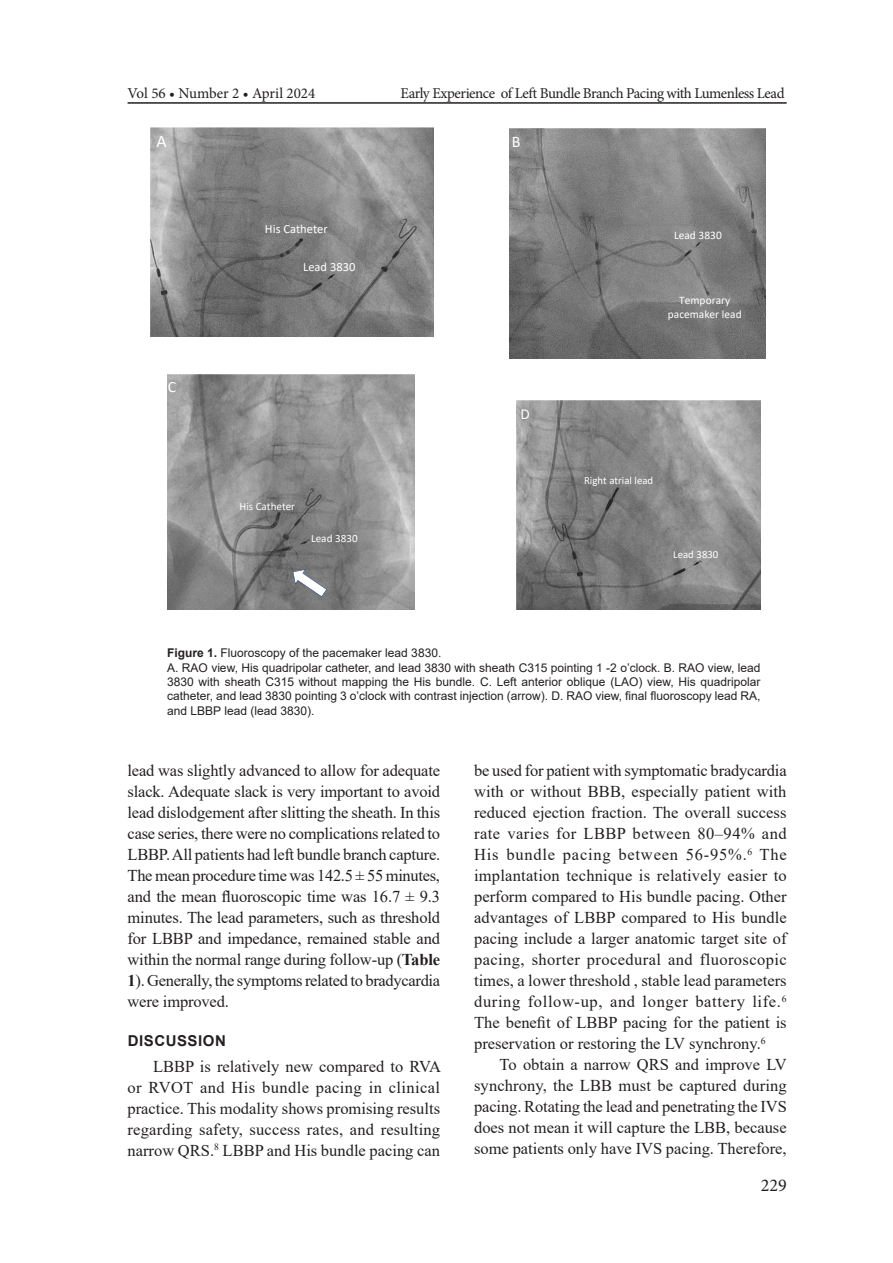
<style>
.page{position:relative;width:893px;height:1263px;background:#fff}
.page>*{position:absolute;margin:0;border:0;box-sizing:border-box;transform-origin:0 0}
.t1{font:18px "Minion Pro";color:#231f20}
.t2{font:17.7px "Calibri";color:#fff}
.Para{font:16.5px/21px "Times New Roman";color:#231f20;text-align:justify}
.t3{font:16.2px "Calibri";color:#fff}
.t4{font:15.6px "Calibri";color:#fff}
.t5{font:15.3px "Calibri";color:#fff}
.t6{font:15px "Minion Pro";letter-spacing:-.03em;color:#231f20}
.t7{font:15px "Minion Pro";color:#231f20}
.Judul_paragraf_cap{font:700 15px "Arial";letter-spacing:.035em;color:#231f20}
.t8{font:12.6px "Calibri";color:#fff}
.Keterangan_gambar{font:12px/14.4px "Arial";color:#231f20;text-align:justify}
.t9{font:11.55px/14.1px "Calibri";color:#fff;text-align:center}
.t10{font:11.1px "Calibri";color:#fff}
.t11{font:10.8px "Calibri";color:#fff}
.s1{font-weight:700}
</style>
<div class="page">
<hr style="left:128px;top:102px;width:659px;height:2px;background:#231f20">
<img style="left:151px;top:128px;width:283px;height:209px">
<img style="left:152px;top:130px;width:18px;height:21px">
<img style="left:260px;top:221px;width:83px;height:14px">
<img style="left:298px;top:258px;width:65px;height:15px">
<img style="left:509px;top:128px;width:257px;height:231px">
<img style="left:509px;top:131px;width:17px;height:19px">
<img style="left:670px;top:227px;width:59px;height:14px">
<img style="left:660px;top:293px;width:90px;height:28px">
<img style="left:167px;top:374px;width:248px;height:236px">
<img style="left:167px;top:377px;width:14px;height:18px">
<img style="left:235px;top:499px;width:77px;height:16px">
<img style="left:307px;top:531px;width:66px;height:15px">
<svg style="left:293px;top:569px;width:34px;height:28px"></svg>
<img style="left:516px;top:400px;width:245px;height:210px">
<img style="left:517px;top:404px;width:17px;height:18px">
<img style="left:669px;top:548px;width:64px;height:15px">
<img style="left:580px;top:474px;width:82px;height:15px">
<p class="t7" style="left:128px;top:83px;width:189px">Vol 56 • Number 2 • April 2024</p>
<p class="t6" style="left:400px;top:83px;width:386px">Early Experience of Left Bundle Branch Pacing with Lumenless Lead</p>
<p class="t2" style="left:157px;top:129px;width:12px">A</p>
<p class="t4" style="left:168px;top:376px;width:10px">C</p>
<p class="t8" style="left:265px;top:220px;width:64px">His Catheter</p>
<p class="t8" style="left:303px;top:258px;width:54px">Lead 3830</p>
<p class="t10" style="left:239px;top:499px;width:57px">His Catheter</p>
<p class="t10" style="left:311px;top:531px;width:48px">Lead 3830</p>
<p class="t3" style="left:512px;top:130px;width:10px">B</p>
<p class="t5" style="left:521px;top:403px;width:11px">D</p>
<p class="t9" style="left:674px;top:227px;width:49px">Lead 3830</p>
<p class="t9" style="left:668px;top:293px;width:75px">Temporary pacemaker lead</p>
<p class="t11" style="left:584px;top:473px;width:71px">Right atrial lead</p>
<p class="t11" style="left:673px;top:547px;width:47px">Lead 3830</p>
<p class="Keterangan_gambar" style="left:167px;top:646px;width:276px"><span class="s1">Figure 1.</span> Fluoroscopy of the pacemaker lead 3830.</p>
<p class="Keterangan_gambar" style="left:167px;top:660px;width:595px">A. RAO view, His quadripolar catheter, and lead 3830 with sheath C315 pointing 1 -2 o’clock. B. RAO view, lead 3830 with sheath C315 without mapping the His bundle. C. Left anterior oblique (LAO) view, His quadripolar catheter, and lead 3830 pointing 3 o’clock with contrast injection (arrow). D. RAO view, final fluoroscopy lead RA, and LBBP lead (lead 3830).</p>
<p class="Para" style="left:128px;top:759px;width:314px">lead was slightly advanced to allow for adequate slack. Adequate slack is very important to avoid lead dislodgement after slitting the sheath. In this case series, there were no complications related to LBBP. All patients had left bundle branch capture.<br>The mean procedure time was 142.5 ± 55 minutes, and the mean fluoroscopic time was 16.7 ± 9.3 minutes. The lead parameters, such as threshold for LBBP and impedance, remained stable and within the normal range during follow-up (<span class="s1">Table 1</span>). Generally, the symptoms related to bradycardia were improved.</p>
<p class="Judul_paragraf_cap" style="left:128px;top:1030px;width:100px">DISCUSSION</p>
<p class="Para" style="left:128px;top:1055px;width:315px;text-indent:26px">LBBP is relatively new compared to RVA or RVOT and His bundle pacing in clinical practice. This modality shows promising results regarding safety, success rates, and resulting narrow QRS.<sup>8</sup> LBBP and His bundle pacing can</p>
<p class="Para" style="left:474px;top:759px;width:314px">be used for patient with symptomatic bradycardia with or without BBB, especially patient with reduced ejection fraction. The overall success rate varies for LBBP between 80–94% and His bundle pacing between 56-95%.<sup>6</sup> The implantation technique is relatively easier to perform compared to His bundle pacing. Other advantages of LBBP compared to His bundle pacing include a larger anatomic target site of pacing, shorter procedural and fluoroscopic times, a lower threshold , stable lead parameters during follow-up, and longer battery life.<sup>6<br></sup>The benefit of LBBP pacing for the patient is preservation or restoring the LV synchrony.<sup>6</sup></p>
<p class="Para" style="left:474px;top:1053px;width:314px;text-indent:26px">To obtain a narrow QRS and improve LV synchrony, the LBB must be captured during pacing. Rotating the lead and penetrating the IVS does not mean it will capture the LBB, because some patients only have IVS pacing. Therefore,</p>
<p class="t1" style="left:761px;top:1173px;width:27px">229</p>
</div>
